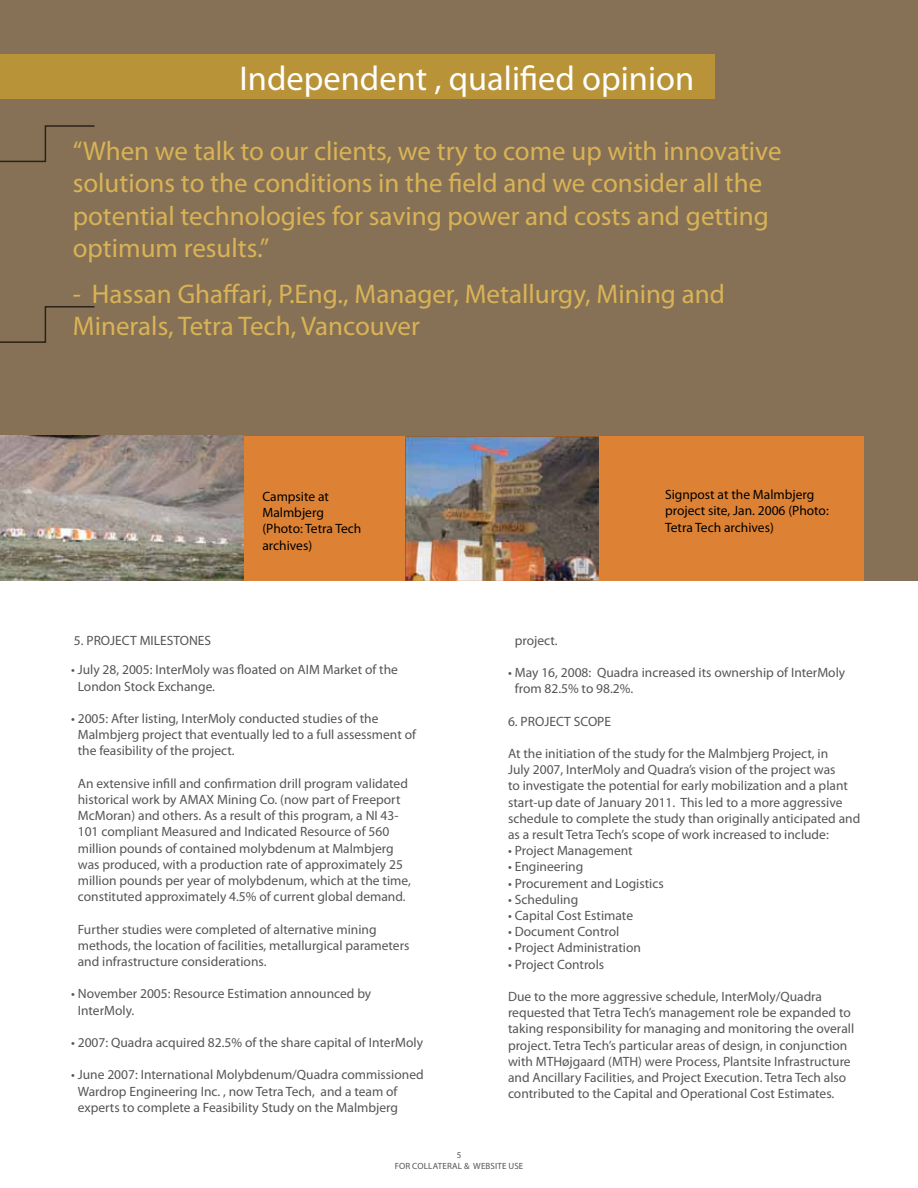
<style>
.page{position:relative;width:918px;height:1188px;background:#fff}
.page>*{position:absolute;margin:0;border:0;box-sizing:border-box;transform-origin:0 0}
.t1{font:34.5px "Myriad Pro";color:#fff}
.t2{font:27px/32.4px "Myriad Pro";color:#d9b355}
.t3{font:13.5px/16.2px "Myriad Pro";color:#545555}
.t4{font:13.5px/16.2px "Myriad Pro";color:#000}
.t5{font:9px/10.8px "Myriad Pro";letter-spacing:.015em;color:#545555;text-align:center}
</style>
<div class="page">
<div style="left:0;top:0;width:918px;height:580px;background:#867156"></div>
<div style="left:0;top:54px;width:715px;height:45px;background:#b89337"></div>
<div style="left:0;top:436px;width:864px;height:144px;background:#dd8234"></div>
<img style="left:0;top:436px;width:243px;height:144px">
<img style="left:405px;top:436px;width:194px;height:144px">
<svg style="left:0;top:125px;width:95px;height:38px"></svg>
<svg style="left:0;top:306px;width:95px;height:37px"></svg>
<h1 class="t1" style="left:239px;top:57px;width:456px">Independent , qualified opinion</h1>
<h2 class="t2" style="left:73px;top:134px;width:710px">“When we talk to our clients, we try to come up with innovative solutions to the conditions in the field and we consider all the potential technologies for saving power and costs and getting optimum results.”</h2>
<h2 class="t2" style="left:73px;top:277px;width:654px">- Hassan Ghaffari, P.Eng., Manager, Metallurgy, Mining and<br>Minerals, Tetra Tech, Vancouver</h2>
<p class="t4" style="left:262px;top:488px;width:100px">Campsite at<br>Malmbjerg (Photo: Tetra Tech archives)</p>
<p class="t3" style="left:74px;top:632px;width:139px">5. PROJECT MILESTONES</p>
<p class="t3" style="left:78px;top:661px;width:322px;text-indent:-7px">• July 28, 2005: InterMoly was floated on AIM Market of the<br>London Stock Exchange.</p>
<p class="t3" style="left:78px;top:710px;width:340px;text-indent:-7px">• 2005: After listing, InterMoly conducted studies of the<br>Malmbjerg project that eventually led to a full assessment of the feasibility of the project.</p>
<p class="t3" style="left:78px;top:775px;width:335px">An extensive infill and confirmation drill program validated historical work by AMAX Mining Co. (now part of Freeport McMoran) and others. As a result of this program, a NI 43- 101 compliant Measured and Indicated Resource of 560 million pounds of contained molybdenum at Malmbjerg was produced, with a production rate of approximately 25 million pounds per year of molybdenum, which at the time, constituted approximately 4.5% of current global demand.</p>
<p class="t3" style="left:78px;top:921px;width:333px">Further studies were completed of alternative mining methods, the location of facilities, metallurgical parameters and infrastructure considerations.</p>
<p class="t3" style="left:78px;top:985px;width:295px;text-indent:-7px">• November 2005: Resource Estimation announced by<br>InterMoly.</p>
<p class="t3" style="left:71px;top:1034px;width:353px">• 2007: Quadra acquired 82.5% of the share capital of InterMoly</p>
<p class="t3" style="left:78px;top:1066px;width:347px;text-indent:-7px">• June 2007: International Molybdenum/Quadra commissioned<br>Wardrop Engineering Inc. , now Tetra Tech, and a team of experts to complete a Feasibility Study on the Malmbjerg</p>
<p class="t4" style="left:665px;top:486px;width:165px">Signpost at the Malmbjerg project site, Jan. 2006 (Photo:<br>Tetra Tech archives)</p>
<p class="t3" style="left:515px;top:632px;width:44px">project.</p>
<p class="t3" style="left:515px;top:664px;width:332px;text-indent:-7px">• May 16, 2008: Quadra increased its ownership of InterMoly from 82.5% to 98.2%.</p>
<p class="t3" style="left:508px;top:713px;width:105px">6. PROJECT SCOPE</p>
<p class="t3" style="left:508px;top:745px;width:354px">At the initiation of the study for the Malmbjerg Project, in<br>July 2007, InterMoly and Quadra’s vision of the project was<br>to investigate the potential for early mobilization and a plant start-up date of January 2011. This led to a more aggressive schedule to complete the study than originally anticipated and as a result Tetra Tech’s scope of work increased to include:</p>
<p class="t3" style="left:508px;top:842px;width:126px">• Project Management</p>
<p class="t3" style="left:508px;top:859px;width:77px">• Engineering</p>
<p class="t3" style="left:508px;top:875px;width:157px">• Procurement and Logistics</p>
<p class="t3" style="left:508px;top:891px;width:72px">• Scheduling</p>
<p class="t3" style="left:508px;top:907px;width:127px">• Capital Cost Estimate</p>
<p class="t3" style="left:508px;top:923px;width:113px">• Document Control</p>
<p class="t3" style="left:508px;top:940px;width:134px">• Project Administration</p>
<p class="t3" style="left:508px;top:956px;width:98px">• Project Controls</p>
<p class="t3" style="left:508px;top:988px;width:348px">Due to the more aggressive schedule, InterMoly/Quadra requested that Tetra Tech’s management role be expanded to taking responsibility for managing and monitoring the overall project. Tetra Tech’s particular areas of design, in conjunction with MTHøjgaard (MTH) were Process, Plantsite Infrastructure and Ancillary Facilities, and Project Execution. Tetra Tech also contributed to the Capital and Operational Cost Estimates.</p>
<p class="t5" style="left:395px;top:1149px;width:130px">5<br>FOR COLLATERAL &amp; WEBSITE USE</p>
</div>
